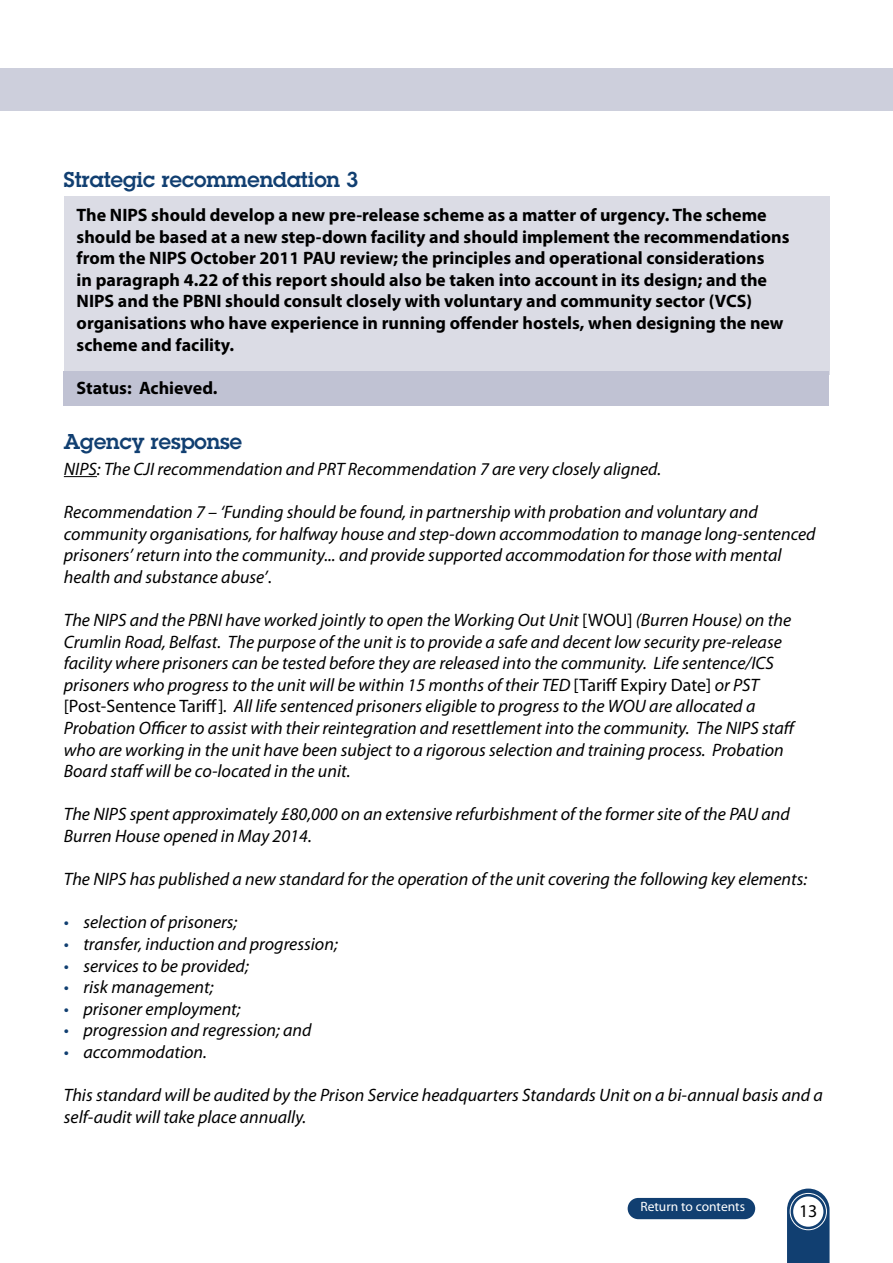
<style>
.page{position:relative;width:893px;height:1263px;background:#fff}
.page>*{position:absolute;margin:0;border:0;box-sizing:border-box;transform-origin:0 0}
.t1{font:600 21px "Lubalin Graph";color:#113f71}
.t2{font:italic 18px/21.6px "Myriad Pro";color:#000}
.t3{font:700 18px/21.6px "Myriad Pro";color:#000}
.t4{font:18px "Myriad Pro";color:#000}
.t5{font:13.5px "Myriad Pro";color:#fff}
.s1{font-style:normal}
.s2{color:#113f71}
</style>
<div class="page">
<div style="left:0;top:68px;width:893px;height:43px;background:#cdcfdc"></div>
<svg style="left:787px;top:1188px;width:42px;height:75px;background:#2e5682"></svg>
<div style="left:790px;top:1193px;width:37px;height:37px;border:1px solid #fff;border-radius:50%"></div>
<div style="left:793px;top:1196px;width:30px;height:31px;background:#fff;border-radius:50%"></div>
<div style="left:628px;top:1198px;width:127px;height:21px;background:#113f71;border-radius:11px"></div>
<div style="left:64px;top:196px;width:765px;height:179px;background:#dbdce5"></div>
<div style="left:64px;top:371px;width:765px;height:34px;background:#c0c2d3"></div>
<hr style="left:64px;top:476px;width:33px;height:1px;background:#000">
<p class="t1" style="left:64px;top:165px;width:296px">Strategic recommendation 3</p>
<p class="t3" style="left:77px;top:203px;width:714px">The NIPS should develop a new pre-release scheme as a matter of urgency. The scheme should be based at a new step-down facility and should implement the recommendations from the NIPS October 2011 PAU review; the principles and operational considerations<br>in paragraph 4.22 of this report should also be taken into account in its design; and the NIPS and the PBNI should consult closely with voluntary and community sector (VCS) organisations who have experience in running offender hostels, when designing the new scheme and facility.</p>
<p class="t3" style="left:77px;top:376px;width:143px">Status: Achieved.</p>
<p class="t1" style="left:64px;top:428px;width:180px">Agency response</p>
<p class="t2" style="left:64px;top:458px;width:599px">NIPS: The CJI recommendation and PRT Recommendation 7 are very closely aligned.</p>
<p class="t2" style="left:64px;top:501px;width:753px">Recommendation 7 – ‘Funding should be found, in partnership with probation and voluntary and community organisations, for halfway house and step-down accommodation to manage long-sentenced prisoners’ return into the community... and provide supported accommodation for those with mental health and substance abuse’<span class="s1">.</span></p>
<p class="t2" style="left:64px;top:609px;width:734px">The NIPS and the PBNI have worked jointly to open the Working Out Unit <span class="s1">[WOU]</span> (Burren House) on the Crumlin Road, Belfast. The purpose of the unit is to provide a safe and decent low security pre-release facility where prisoners can be tested before they are released into the community. Life sentence/ICS prisoners who progress to the unit will be within 15 months of their TED <span class="s1">[Tariff Expiry Date]</span> or PST <span class="s1">[Post-Sentence Tariff]</span>. All life sentenced prisoners eligible to progress to the WOU are allocated a Probation Officer to assist with their reintegration and resettlement into the community. The NIPS staff who are working in the unit have been subject to a rigorous selection and training process. Probation Board staff will be co-located in the unit.</p>
<p class="t2" style="left:64px;top:803px;width:728px">The NIPS spent approximately £80,000 on an extensive refurbishment of the former site of the PAU and<br>Burren House opened in May 2014.</p>
<p class="t2" style="left:64px;top:868px;width:745px">The NIPS has published a new standard for the operation of the unit covering the following key elements:</p>
<p class="t2" style="left:64px;top:911px;width:175px"><span class="s2">•</span> selection of prisoners;</p>
<p class="t2" style="left:64px;top:933px;width:275px"><span class="s2">•</span> transfer, induction and progression;</p>
<p class="t2" style="left:64px;top:954px;width:187px"><span class="s2">•</span> services to be provided;</p>
<p class="t2" style="left:64px;top:976px;width:151px"><span class="s2">•</span> risk management;</p>
<p class="t2" style="left:64px;top:998px;width:178px"><span class="s2">•</span> prisoner employment;</p>
<p class="t2" style="left:64px;top:1019px;width:249px"><span class="s2">•</span> progression and regression; and</p>
<p class="t2" style="left:64px;top:1041px;width:145px"><span class="s2">•</span> accommodation.</p>
<p class="t2" style="left:64px;top:1084px;width:761px">This standard will be audited by the Prison Service headquarters Standards Unit on a bi-annual basis and a self-audit will take place annually.</p>
<p class="t5" style="left:640px;top:1198px;width:106px">Return to contents</p>
<p class="t4" style="left:799px;top:1199px;width:20px">13</p>
</div>
